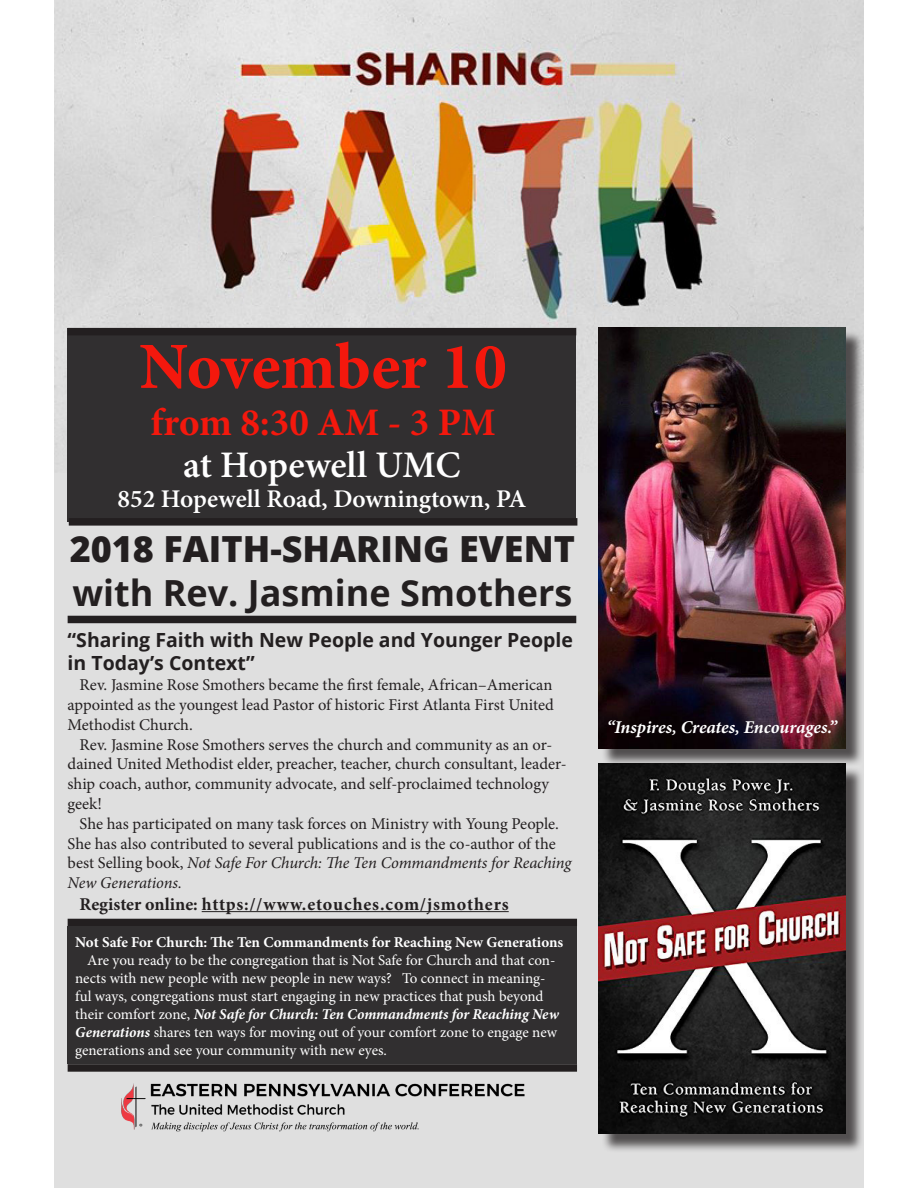
<style>
.page{position:relative;width:918px;height:1188px;background:#fff}
.page>*{position:absolute;margin:0;border:0;box-sizing:border-box;transform-origin:0 0}
.t1{font:700 66px "Minion Pro";letter-spacing:-.005em;color:#f4180d}
.t2{font:700 39px "Minion Pro";color:#f4180d}
.t3{font:600 37.5px "Minion Pro";letter-spacing:-.005em;color:#fff}
.t4{font:700 36px "Open Sans";color:#231f20}
.t5{font:800 36px "Open Sans";color:#231f20}
.t6{font:600 25.5px "Minion Pro";color:#fff}
.t7{font:700 19.5px/23.4px "Open Sans";color:#231f20}
.t8{font:700 18px "Minion Pro";letter-spacing:.04em;color:#231f20}
.t9{font:italic 700 18px "Minion Pro";letter-spacing:-.005em;color:#fff}
.t10{font:16.5px/19.8px "Minion Pro";letter-spacing:-.005em;color:#231f20}
.t11{font:15px/18px "Minion Pro";letter-spacing:-.005em;color:#fff}
.t12{font:700 15px "Minion Pro";letter-spacing:-.005em;color:#fff}
.s1{font-style:italic}
.s2{font-weight:700;font-style:italic}
</style>
<div class="page">
<div style="left:54px;top:0;width:810px;height:1188px;background:#dfdfdf"></div>
<img style="left:54px;top:0;width:810px;height:472px">
<div style="left:601px;top:330px;width:263px;height:438px;background:#231f20;opacity:.75"></div>
<img style="left:598px;top:328px;width:247px;height:421px">
<div style="left:601px;top:766px;width:263px;height:386px;background:#231f20;opacity:.75"></div>
<img style="left:598px;top:764px;width:247px;height:370px">
<hr style="left:202px;top:911px;width:307px;height:1px;background:#231f20">
<img style="left:121px;top:1083px;width:404px;height:49px">
<div style="left:68px;top:328px;width:508px;height:194px;background:#312f30"></div>
<div style="left:68px;top:919px;width:509px;height:7px;background:#231f20"></div>
<div style="left:68px;top:616px;width:508px;height:7px;background:#231f20"></div>
<div style="left:68px;top:328px;width:508px;height:7px;background:#231f20"></div>
<div style="left:68px;top:926px;width:509px;height:138px;background:#312f30"></div>
<div style="left:68px;top:1064px;width:509px;height:8px;background:#231f20"></div>
<div style="left:69px;top:518px;width:508px;height:8px;background:#231f20"></div>
<p class="t1" style="left:139px;top:320px;width:369px">November 10</p>
<p class="t2" style="left:150px;top:395px;width:347px">from 8:30 AM - 3 PM</p>
<p class="t3" style="left:183px;top:439px;width:279px">at Hopewell UMC</p>
<p class="t6" style="left:118px;top:481px;width:410px">852 Hopewell Road, Downingtown, PA</p>
<p class="t5" style="left:70px;top:522px;width:507px">2018 FAITH-SHARING EVENT</p>
<p class="t4" style="left:72px;top:567px;width:502px">with Rev. Jasmine Smothers</p>
<p class="t7" style="left:68px;top:628px;width:507px">“Sharing Faith with New People and Younger People in Today’s Context”</p>
<p class="t10" style="left:68px;top:675px;width:488px;text-align:justify;text-indent:12px">Rev. Jasmine Rose Smothers became the first female, African–American appointed as the youngest lead Pastor of historic First Atlanta First United Methodist Church.</p>
<p class="t10" style="left:68px;top:735px;width:501px;text-indent:12px">Rev. Jasmine Rose Smothers serves the church and community as an or&shy;dained United Methodist elder, preacher, teacher, church consultant, leader&shy;ship coach, author, community advocate, and self-proclaimed technology geek!</p>
<p class="t10" style="left:68px;top:814px;width:505px;text-indent:12px">She has participated on many task forces on Ministry with Young People.<br>She has also contributed to several publications and is the co-author of the best Selling book, <span class="s1">Not Safe For Church: The Ten Commandments for Reaching New Generations.</span></p>
<p class="t8" style="left:80px;top:891px;width:431px">Register online: https://www.etouches.com/jsmothers</p>
<p class="t12" style="left:75px;top:931px;width:490px">Not Safe For Church: The Ten Commandments for Reaching New Generations</p>
<p class="t11" style="left:75px;top:951px;width:485px;text-indent:12px">Are you ready to be the congregation that is Not Safe for Church and that con&shy;nects with new people with new people in new ways? To connect in meaning&shy;ful ways, congregations must start engaging in new practices that push beyond their comfort zone, <span class="s2">Not Safe for Church: Ten Commandments for Reaching New Generations</span> shares ten ways for moving out of your comfort zone to engage new generations and see your community with new eyes.</p>
<p class="t9" style="left:607px;top:714px;width:232px">“Inspires, Creates, Encourages.”</p>
</div>
